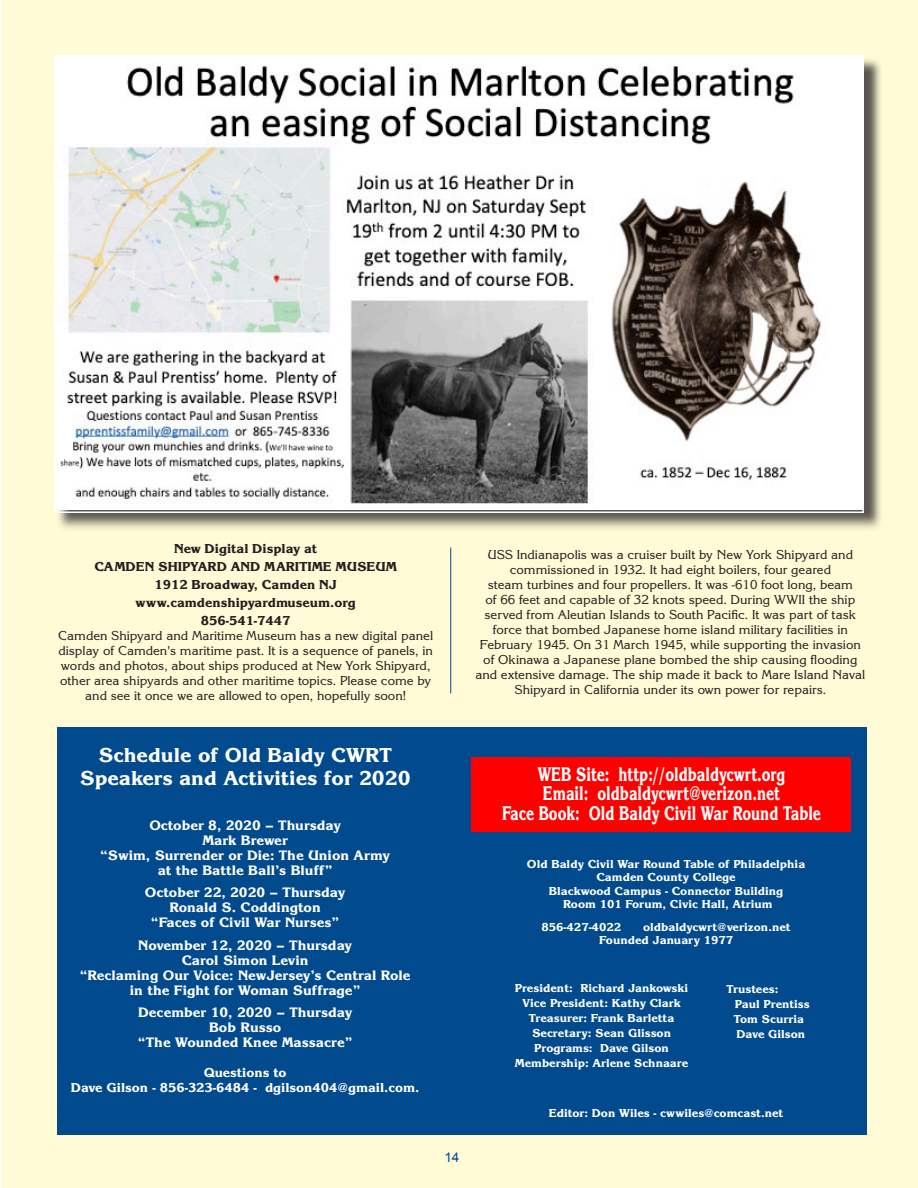
<style>
.page{position:relative;width:918px;height:1188px;background:#fff}
.page>*{position:absolute;margin:0;border:0;box-sizing:border-box;transform-origin:0 0}
.t1{font:21px "Korinna Extra Bold DTC";color:#fff}
.t2{font:20.7px "Korinna Extra Bold DTC";color:#fff;scale:.72 1}
.t3{font:14.25px "Korinna Extra Bold DTC";color:#fff}
.t4{font:13.5px/15px "Korinna Regular DTC";color:#231f20;text-align:center}
.t5{font:13.5px "Korinna Extra Bold DTC";color:#231f20}
.t6{font:13.5px "Korinna Extra Bold DTC";color:#fff}
.t7{font:13.5px "Arial";color:#004a8d}
.t8{font:12px/15px "Korinna Extra Bold DTC";color:#fff}
</style>
<div class="page">
<div style="left:1px;top:0;width:917px;height:1188px;background:#fffbd6"></div>
<div style="left:57px;top:727px;width:810px;height:408px;background:#004a8d"></div>
<div style="left:56px;top:57px;width:826px;height:474px;background:#231f20;opacity:.75"></div>
<img style="left:57px;top:58px;width:804px;height:451px">
<div style="left:54px;top:55px;width:810px;height:458px;border:2px solid #fff"></div>
<div style="left:472px;top:757px;width:379px;height:75px;background:#f00"></div>
<hr style="left:450px;top:548px;width:1px;height:145px;background:#004a8d">
<p class="t5" style="left:174px;top:541px;width:145px">New Digital Display at</p>
<p class="t5" style="left:94px;top:559px;width:304px">CAMDEN SHIPYARD AND MARITIME MUSEUM</p>
<p class="t5" style="left:155px;top:577px;width:184px">1912 Broadway, Camden NJ</p>
<p class="t5" style="left:136px;top:595px;width:222px">www.camdenshipyardmuseum.org</p>
<p class="t5" style="left:201px;top:613px;width:91px">856-541-7447</p>
<p class="t4" style="left:58px;top:628px;width:376px">Camden Shipyard and Maritime Museum has a new digital panel display of Camden's maritime past. It is a sequence of panels, in words and photos, about ships produced at New York Shipyard, other area shipyards and other maritime topics. Please come by and see it once we are allowed to open, hopefully soon!</p>
<p class="t4" style="left:488px;top:547px;width:367px">USS Indianapolis was a cruiser built by New York Shipyard and commissioned in 1932. It had eight boilers, four geared</p>
<p class="t4" style="left:475px;top:577px;width:392px">steam turbines and four propellers. It was -610 foot long, beam<br>of 66 feet and capable of 32 knots speed. During WWII the ship served from Aleutian Islands to South Pacific. It was part of task force that bombed Japanese home island military facilities in February 1945. On 31 March 1945, while supporting the invasion of Okinawa a Japanese plane bombed the ship causing flooding and extensive damage. The ship made it back to Mare Island Naval Shipyard in California under its own power for repairs.</p>
<p class="t1" style="left:99px;top:743px;width:295px">Schedule of Old Baldy CWRT</p>
<p class="t1" style="left:80px;top:766px;width:332px">Speakers and Activities for 2020</p>
<p class="t3" style="left:149px;top:817px;width:193px">October 8, 2020 – Thursday</p>
<p class="t3" style="left:202px;top:832px;width:87px">Mark Brewer</p>
<p class="t3" style="left:100px;top:847px;width:291px">“Swim, Surrender or Die: The Union Army</p>
<p class="t3" style="left:158px;top:862px;width:176px">at the Battle Ball’s Bluff”</p>
<p class="t3" style="left:145px;top:884px;width:202px">October 22, 2020 – Thursday</p>
<p class="t3" style="left:170px;top:899px;width:153px">Ronald S. Coddington</p>
<p class="t3" style="left:151px;top:914px;width:190px">“Faces of Civil War Nurses”</p>
<p class="t3" style="left:138px;top:937px;width:215px">November 12, 2020 – Thursday</p>
<p class="t3" style="left:182px;top:952px;width:128px">Carol Simon Levin</p>
<p class="t3" style="left:80px;top:967px;width:332px">“Reclaming Our Voice: NewJersey’s Central Role</p>
<p class="t3" style="left:130px;top:982px;width:232px">in the Fight for Woman Suffrage”</p>
<p class="t3" style="left:138px;top:1004px;width:216px">December 10, 2020 – Thursday</p>
<p class="t3" style="left:209px;top:1019px;width:74px">Bob Russo</p>
<p class="t3" style="left:138px;top:1034px;width:216px">“The Wounded Knee Massacre”</p>
<p class="t6" style="left:204px;top:1065px;width:84px">Questions to</p>
<p class="t6" style="left:71px;top:1080px;width:350px">Dave Gilson - 856-323-6484 - dgilson404@gmail.com.</p>
<p class="t7" style="left:444px;top:1148px;width:17px">14</p>
<p class="t2" style="left:538px;top:762px;width:345px">WEB Site: http://oldbaldycwrt.org</p>
<p class="t2" style="left:543px;top:782px;width:331px">Email: oldbaldycwrt@verizon.net</p>
<p class="t2" style="left:502px;top:801px;width:445px">Face Book: Old Baldy Civil War Round Table</p>
<p class="t8" style="left:527px;top:856px;width:280px">Old Baldy Civil War Round Table of Philadelphia</p>
<p class="t8" style="left:596px;top:870px;width:141px">Camden County College</p>
<p class="t8" style="left:549px;top:883px;width:236px">Blackwood Campus - Connector Building</p>
<p class="t8" style="left:563px;top:897px;width:211px">Room 101 Forum, Civic Hall, Atrium</p>
<p class="t8" style="left:542px;top:919px;width:81px">856-427-4022</p>
<p class="t8" style="left:643px;top:919px;width:149px">oldbaldycwrt@verizon.net</p>
<p class="t8" style="left:599px;top:933px;width:136px">Founded January 1977</p>
<p class="t8" style="left:726px;top:981px;width:54px">Trustees:</p>
<p class="t8" style="left:734px;top:996px;width:77px">Paul Prentiss<br>Tom Scurria</p>
<p class="t8" style="left:736px;top:1026px;width:70px">Dave Gilson</p>
<p class="t8" style="left:515px;top:980px;width:175px">President: Richard Jankowski</p>
<p class="t8" style="left:522px;top:995px;width:160px">Vice President: Kathy Clark</p>
<p class="t8" style="left:529px;top:1010px;width:147px">Treasurer: Frank Barletta</p>
<p class="t8" style="left:532px;top:1025px;width:141px">Secretary: Sean Glisson</p>
<p class="t8" style="left:534px;top:1040px;width:136px">Programs: Dave Gilson</p>
<p class="t8" style="left:515px;top:1055px;width:175px">Membership: Arlene Schnaare</p>
<p class="t8" style="left:549px;top:1106px;width:236px">Editor: Don Wiles - cwwiles@comcast.net</p>
</div>
